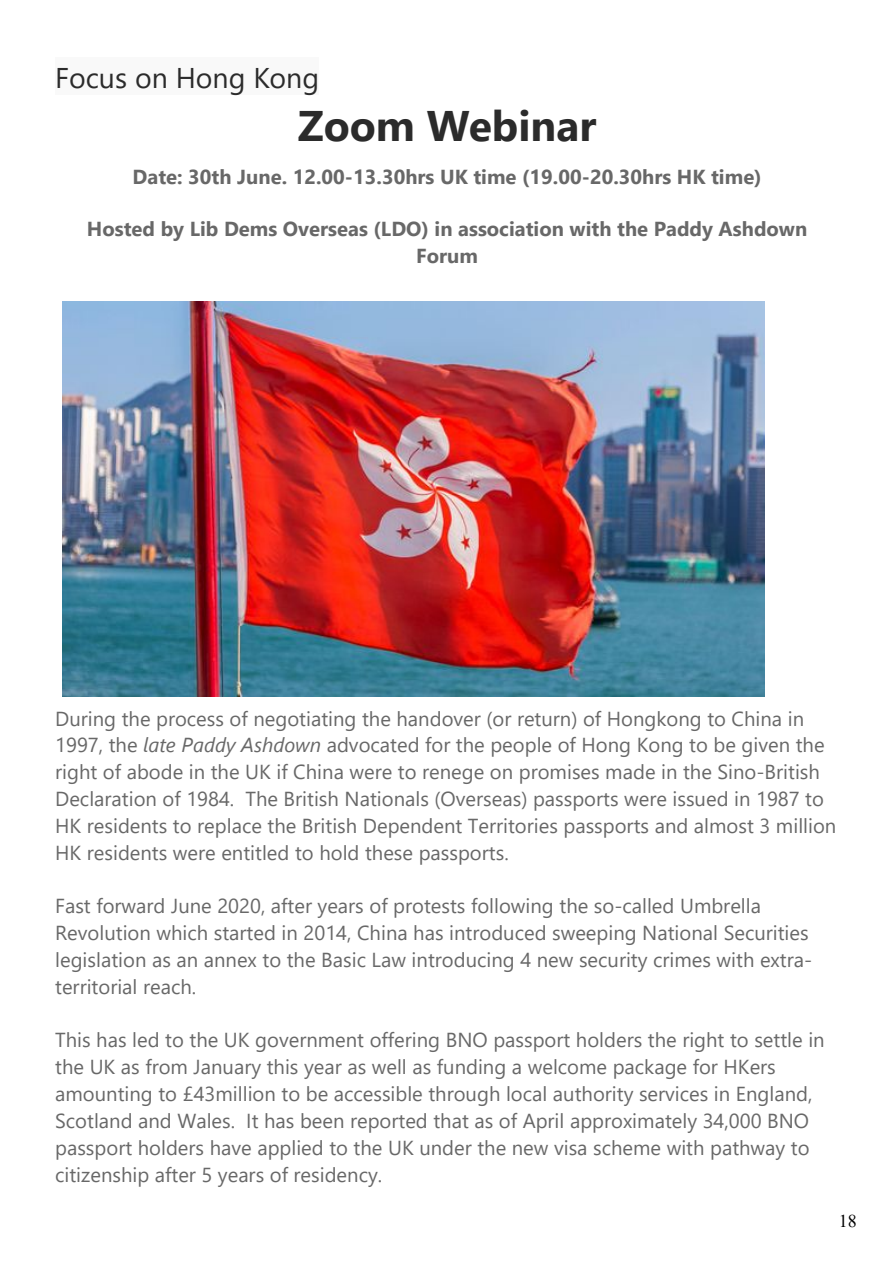
<style>
.page{position:relative;width:893px;height:1263px;background:#fff}
.page>*{position:absolute;margin:0;border:0;box-sizing:border-box;transform-origin:0 0}
.t1{font:700 42.75px "Segoe UI";color:#2b2b2b}
.t2{font:28.5px "Segoe UI";color:#2b2b2b}
.t3{font:20.25px/27px "Segoe UI";color:#686868}
.t4{font:700 20.25px/27px "Segoe UI";color:#686868;text-align:center}
.t5{font:18px "Times New Roman";color:#000}
.s1{font-style:italic}
</style>
<div class="page">
<div style="left:55px;top:57px;width:264px;height:38px;background:#f9f9f9"></div>
<img style="left:63px;top:301px;width:702px;height:395px">
<h2 class="t2" style="left:55px;top:67px;width:265px">Focus on Hong Kong</h2>
<h1 class="t1" style="left:298px;top:110px;width:300px">Zoom Webinar</h1>
<p class="t4" style="left:133px;top:165px;width:631px">Date: 30th June. 12.00-13.30hrs UK time (19.00-20.30hrs HK time)</p>
<p class="t4" style="left:87px;top:217px;width:722px">Hosted by Lib Dems Overseas (LDO) in association with the Paddy Ashdown<br>Forum</p>
<p class="t3" style="left:55px;top:707px;width:783px">During the process of negotiating the handover (or return) of Hongkong to China in 1997, the <span class="s1">late Paddy Ashdown</span> advocated for the people of Hong Kong to be given the right of abode in the UK if China were to renege on promises made in the Sino-British Declaration of 1984. The British Nationals (Overseas) passports were issued in 1987 to HK residents to replace the British Dependent Territories passports and almost 3 million HK residents were entitled to hold these passports.</p>
<p class="t3" style="left:55px;top:894px;width:758px">Fast forward June 2020, after years of protests following the so-called Umbrella Revolution which started in 2014, China has introduced sweeping National Securities legislation as an annex to the Basic Law introducing 4 new security crimes with extra&shy;territorial reach.</p>
<p class="t3" style="left:55px;top:1029px;width:771px">This has led to the UK government offering BNO passport holders the right to settle in the UK as from January this year as well as funding a welcome package for HKers amounting to £43million to be accessible through local authority services in England, Scotland and Wales. It has been reported that as of April approximately 34,000 BNO passport holders have applied to the UK under the new visa scheme with pathway to citizenship after 5 years of residency.</p>
<p class="t5" style="left:839px;top:1214px;width:20px">18</p>
</div>
